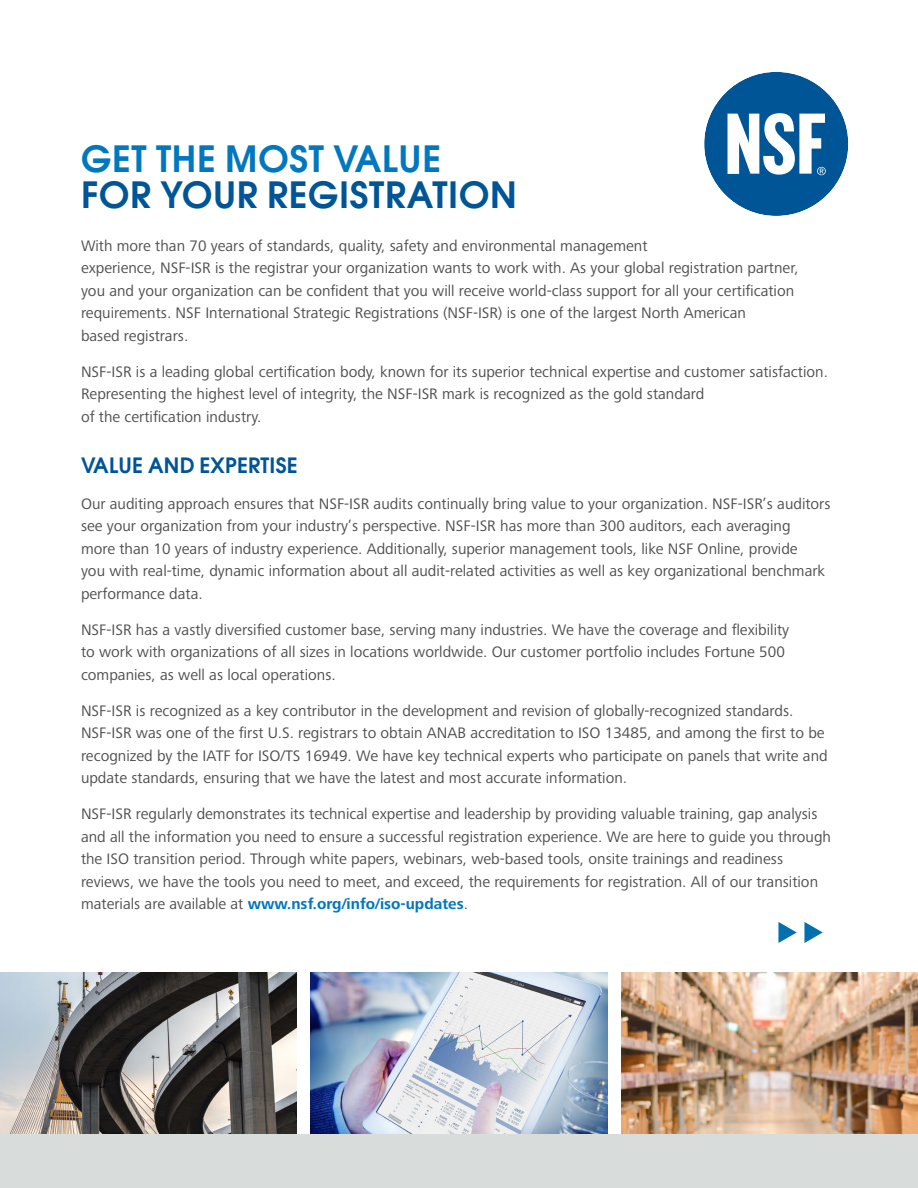
<style>
.page{position:relative;width:918px;height:1188px;background:#fff}
.page>*{position:absolute;margin:0;border:0;box-sizing:border-box;transform-origin:0 0}
.t1{font:36px "Avant Garde Gothic ITC Dm";letter-spacing:.02em;color:#005596}
.t2{font:36px "Avant Garde Gothic ITC Dm";letter-spacing:.02em;color:#0077be}
.t3{font:21px "Avant Garde Gothic ITC Dm";letter-spacing:.01em;color:#005596}
.t4{font:15.75px/22.5px "Frutiger Next LTW1 G";color:#4d4d4f}
.s1{font-weight:700;color:#0077be}
</style>
<div class="page">
<div style="left:0;top:1134px;width:918px;height:54px;background:#d8dcdb"></div>
<svg style="left:704px;top:72px;width:145px;height:144px"></svg>
<img style="left:0;top:972px;width:297px;height:162px">
<img style="left:622px;top:972px;width:296px;height:162px">
<img style="left:310px;top:972px;width:298px;height:162px">
<svg style="left:778px;top:922px;width:45px;height:21px"></svg>
<h1 class="t2" style="left:81px;top:136px;width:361px">GET THE MOST VALUE</h1>
<h1 class="t1" style="left:81px;top:172px;width:437px">FOR YOUR REGISTRATION</h1>
<p class="t4" style="left:81px;top:235px;width:719px">With more than 70 years of standards, quality, safety and environmental management<br>experience, NSF-ISR is the registrar your organization wants to work with. As your global registration partner, you and your organization can be confident that you will receive world-class support for all your certification requirements. NSF International Strategic Registrations (NSF-ISR) is one of the largest North American<br>based registrars.</p>
<p class="t4" style="left:81px;top:361px;width:748px">NSF-ISR is a leading global certification body, known for its superior technical expertise and customer satisfaction.<br>Representing the highest level of integrity, the NSF-ISR mark is recognized as the gold standard<br>of the certification industry.</p>
<h2 class="t3" style="left:81px;top:452px;width:218px">VALUE AND EXPERTISE</h2>
<p class="t4" style="left:81px;top:493px;width:751px">Our auditing approach ensures that NSF-ISR audits continually bring value to your organization. NSF-ISR’s auditors see your organization from your industry’s perspective. NSF-ISR has more than 300 auditors, each averaging<br>more than 10 years of industry experience. Additionally, superior management tools, like NSF Online, provide<br>you with real-time, dynamic information about all audit-related activities as well as key organizational benchmark performance data.</p>
<p class="t4" style="left:81px;top:619px;width:710px">NSF-ISR has a vastly diversified customer base, serving many industries. We have the coverage and flexibility to work with organizations of all sizes in locations worldwide. Our customer portfolio includes Fortune 500 companies, as well as local operations.</p>
<p class="t4" style="left:81px;top:700px;width:748px">NSF-ISR is recognized as a key contributor in the development and revision of globally-recognized standards.<br>NSF-ISR was one of the first U.S. registrars to obtain ANAB accreditation to ISO 13485, and among the first to be recognized by the IATF for ISO/TS 16949. We have key technical experts who participate on panels that write and update standards, ensuring that we have the latest and most accurate information.</p>
<p class="t4" style="left:81px;top:803px;width:752px">NSF-ISR regularly demonstrates its technical expertise and leadership by providing valuable training, gap analysis and all the information you need to ensure a successful registration experience. We are here to guide you through the ISO transition period. Through white papers, webinars, web-based tools, onsite trainings and readiness reviews, we have the tools you need to meet, and exceed, the requirements for registration. All of our transition materials are available at <span class="s1">www.nsf.org/info/iso-updates</span>.</p>
</div>
